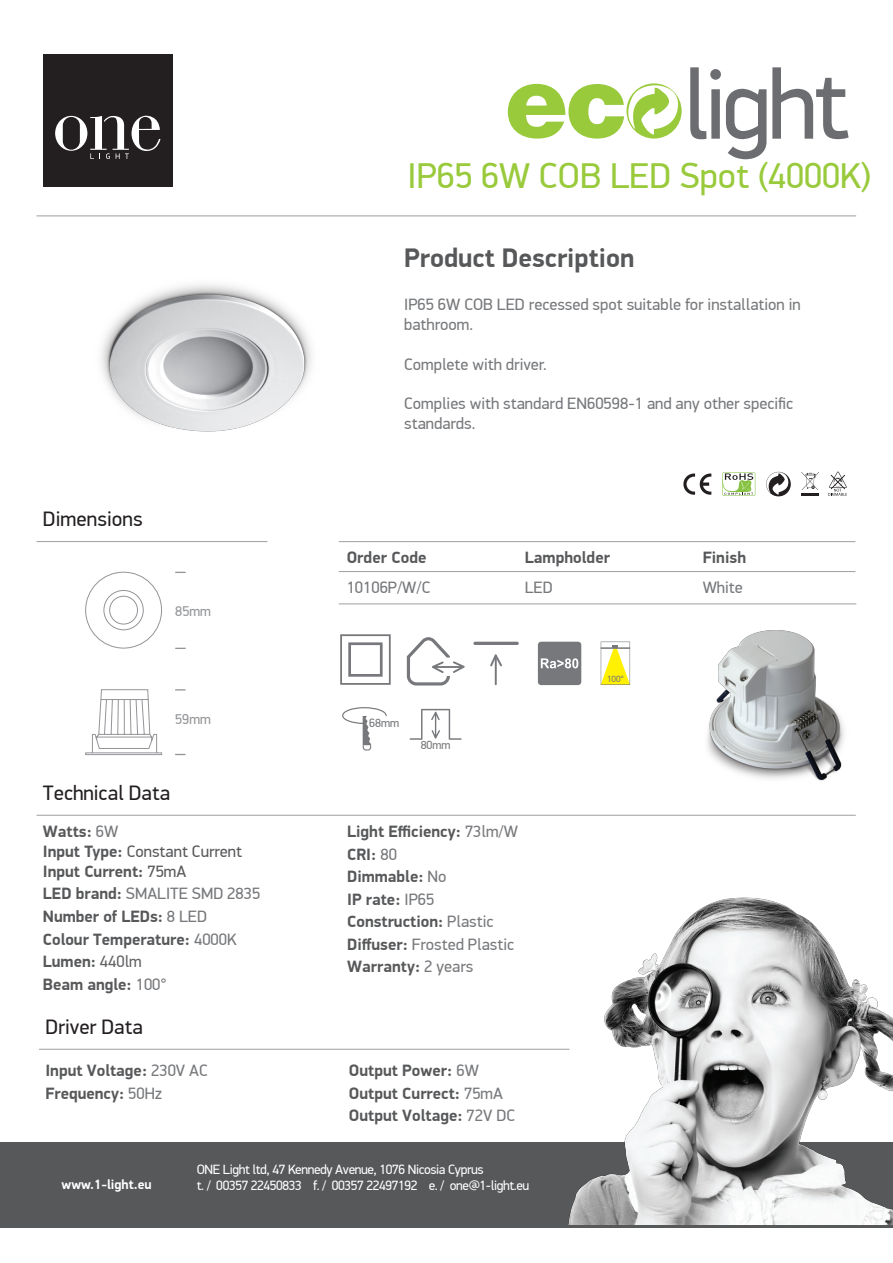
<style>
.page{position:relative;width:893px;height:1263px;background:#fff}
.page>*{position:absolute;margin:0;border:0;box-sizing:border-box;transform-origin:0 0}
.t1{font:99.6px "PF Din Display Pro";letter-spacing:-.045em;color:#6c6d70}
.t2{font:36px "PF Din Display Pro";color:#99ca3b}
.t3{font:700 27px "PF Din Display Pro";color:#57585a}
.t4{font:21px "PF Din Display Pro";color:#231f20}
.t5{font:700 16.5px/22.5px "PF Din Display Pro";color:#57585a}
.t6{font:16.5px/19.8px "PF Din Display Pro";color:#76787b}
.t7{font:14.25px "PF Din Display Pro";color:#939598}
.t8{font:13.5px "PF Din Display Pro";letter-spacing:-.025em;color:#fff}
.t9{font:700 13.5px "PF Din Display Pro";color:#fff}
.t10{font:12px "PF Din Display Pro";color:#76787b}
.t11{font:11.85px "PF Din Display Pro";color:#76787b}
.t12{font:9px "PF Din Display Pro";color:#76787b}
.s1{font-weight:400;color:#76787b}
.s2{font-weight:400}
.s3{font-weight:400;color:#636366}
</style>
<div class="page">
<div style="left:0;top:1142px;width:893px;height:85px;background:#57585a"></div>
<hr style="left:339px;top:541px;width:516px;height:1px;background:#9d9fa2">
<hr style="left:339px;top:571px;width:516px;height:1px;background:#9d9fa2">
<hr style="left:339px;top:604px;width:517px;height:1px;background:#9d9fa2">
<hr style="left:37px;top:815px;width:819px;height:1px;background:#9d9fa2">
<hr style="left:37px;top:541px;width:230px;height:1px;background:#9d9fa2">
<div style="left:43px;top:54px;width:129px;height:133px;background:#231f20"></div>
<svg style="left:55px;top:115px;width:105px;height:44px"></svg>
<svg style="left:766px;top:472px;width:25px;height:24px"></svg>
<svg style="left:801px;top:472px;width:18px;height:18px"></svg>
<hr style="left:801px;top:493px;width:18px;height:3px;background:#231f20">
<svg style="left:683px;top:473px;width:28px;height:22px"></svg>
<svg style="left:722px;top:472px;width:34px;height:25px"></svg>
<svg style="left:722px;top:472px;width:33px;height:24px"></svg>
<img style="left:555px;top:897px;width:338px;height:328px">
<svg style="left:508px;top:83px;width:174px;height:56px"></svg>
<img style="left:101px;top:284px;width:211px;height:148px">
<hr style="left:37px;top:216px;width:819px;height:1px;background:#9d9fa2">
<hr style="left:495px;top:655px;width:2px;height:30px;background:#76787b">
<svg style="left:490px;top:654px;width:12px;height:12px"></svg>
<hr style="left:473px;top:642px;width:46px;height:3px;background:#76787b;border-radius:2px">
<div style="left:538px;top:642px;width:43px;height:43px;background:#76787b;border-radius:3px"></div>
<svg style="left:541px;top:658px;width:37px;height:10px"></svg>
<svg style="left:410px;top:709px;width:52px;height:31px"></svg>
<svg style="left:342px;top:707px;width:45px;height:43px"></svg>
<svg style="left:601px;top:641px;width:29px;height:44px"></svg>
<img style="left:707px;top:630px;width:137px;height:151px">
<div style="left:85px;top:572px;width:77px;height:76px;border:1px solid #939598;border-radius:50%"></div>
<div style="left:103px;top:590px;width:41px;height:40px;border:1px solid #939598;border-radius:50%"></div>
<div style="left:109px;top:596px;width:29px;height:28px;border:1px solid #939598;border-radius:50%"></div>
<svg style="left:85px;top:689px;width:78px;height:66px"></svg>
<svg style="left:407px;top:637px;width:58px;height:48px"></svg>
<svg style="left:340px;top:634px;width:51px;height:51px"></svg>
<hr style="left:39px;top:1049px;width:531px;height:1px;background:#9d9fa2">
<svg style="left:828px;top:472px;width:19px;height:24px"></svg>
<h1 class="t1" style="left:682px;top:46px;width:169px">light</h1>
<h2 class="t2" style="left:408px;top:155px;width:465px">IP65 6W COB LED Spot (4000K)</h2>
<p class="t4" style="left:43px;top:507px;width:101px">Dimensions</p>
<p class="t7" style="left:175px;top:602px;width:37px">85mm</p>
<p class="t7" style="left:175px;top:711px;width:37px">59mm</p>
<p class="t4" style="left:43px;top:780px;width:129px">Technical Data</p>
<p class="t5" style="left:43px;top:822px;width:201px;line-height:19.8px">Watts: <span class="s1">6W<br></span>Input Type: <span class="s2">Constant Current<br></span>Input Current: <span class="s2">75mA</span></p>
<p class="t5" style="left:43px;top:883px;width:219px">LED brand: <span class="s1">SMALITE SMD 2835<br></span>Number of LEDs: <span class="s1">8 LED<br></span>Colour Temperature: <span class="s1">4000K<br></span>Lumen: <span class="s3">440lm<br></span>Beam angle: <span class="s1">100°</span></p>
<h3 class="t3" style="left:404px;top:241px;width:232px">Product Description</h3>
<p class="t6" style="left:404px;top:295px;width:398px">IP65 6W COB LED recessed spot suitable for installation in bathroom.</p>
<p class="t6" style="left:404px;top:354px;width:144px">Complete with driver.</p>
<p class="t6" style="left:404px;top:394px;width:390px">Complies with standard EN60598-1 and any other specific standards.</p>
<p class="t5" style="left:347px;top:546px;width:81px">Order Code</p>
<p class="t5" style="left:525px;top:546px;width:87px">Lampholder</p>
<p class="t5" style="left:703px;top:546px;width:45px">Finish</p>
<p class="t6" style="left:347px;top:578px;width:85px">10106P/W/C</p>
<p class="t6" style="left:525px;top:578px;width:30px">LED</p>
<p class="t6" style="left:703px;top:578px;width:42px">White</p>
<p class="t10" style="left:369px;top:715px;width:32px">68mm</p>
<p class="t11" style="left:421px;top:738px;width:31px">80mm</p>
<p class="t5" style="left:347px;top:821px;width:172px">Light Efficiency: <span class="s1">73lm/W<br></span>CRI: <span class="s1">80<br></span>Dimmable: <span class="s1">No<br></span>IP rate: <span class="s1">IP65<br></span>Construction: <span class="s1">Plastic<br></span>Diffuser: <span class="s1">Frosted Plastic<br></span>Warranty: <span class="s1">2 years</span></p>
<p class="t12" style="left:607px;top:674px;width:19px">100°</p>
<p class="t4" style="left:45px;top:1014px;width:99px">Driver Data</p>
<p class="t5" style="left:45px;top:1060px;width:164px">Input Voltage: <span class="s1">230V AC<br></span>Frequency: <span class="s1">50Hz</span></p>
<p class="t5" style="left:349px;top:1060px;width:168px">Output Power: <span class="s1">6W<br></span>Output Currect: <span class="s1">75mA<br></span>Output Voltage: <span class="s1">72V DC</span></p>
<p class="t8" style="left:197px;top:1161px;width:288px">ONE Light ltd, 47 Kennedy Avenue, 1076 Nicosia Cyprus</p>
<p class="t9" style="left:62px;top:1176px;width:92px">www.1-light.eu</p>
<p class="t8" style="left:197px;top:1177px;width:334px">t. / 00357 22450833 f. / 00357 22497192 e. / one@1-light.eu</p>
</div>
